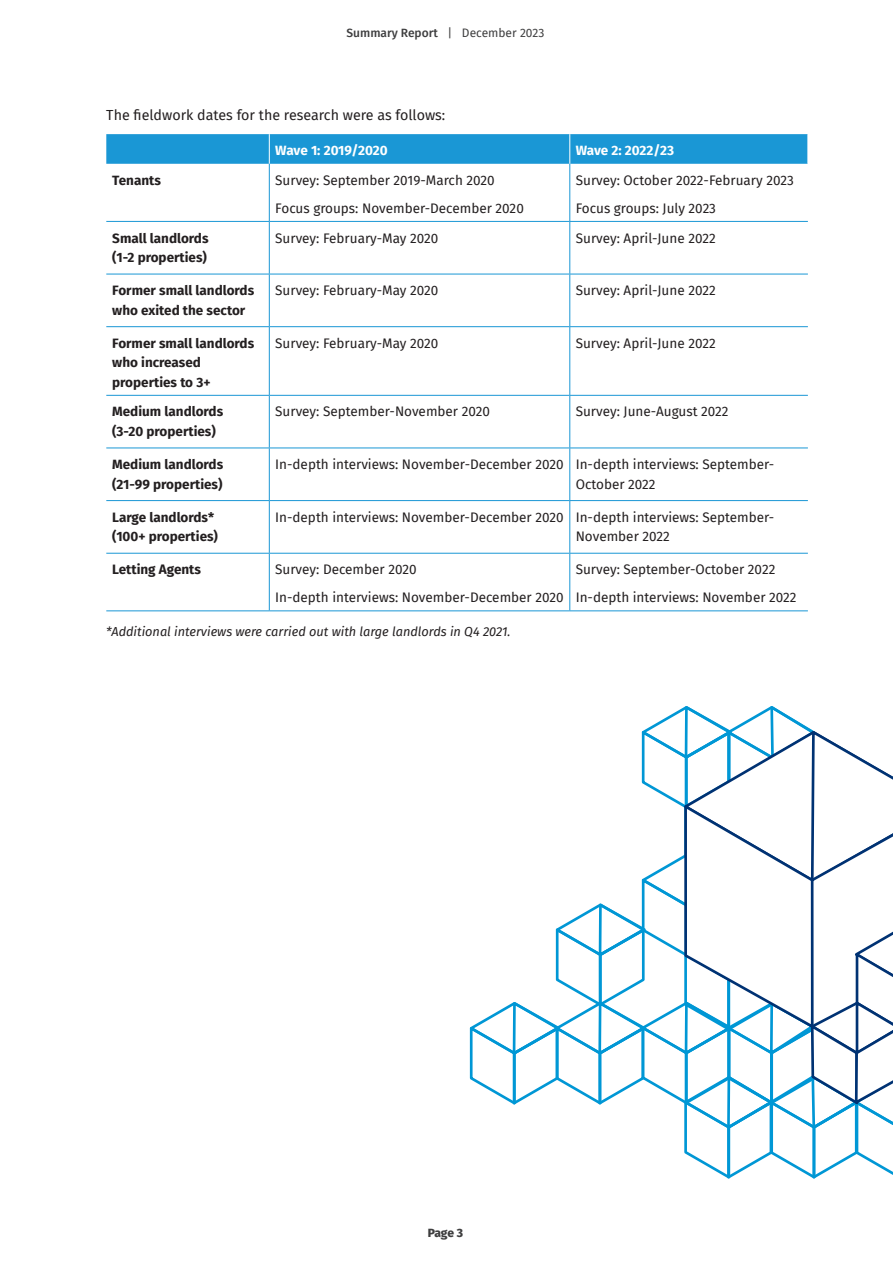
<style>
.page{position:relative;width:893px;height:1263px;background:#fff}
.page>*{position:absolute;margin:0;border:0;box-sizing:border-box;transform-origin:0 0}
.t1{font:14.25px "Fira Sans";color:#231f20}
.t2{font:13.5px/28px "Fira Sans";color:#231f20}
.t3{font:700 13.5px/19.5px "Fira Sans";color:#231f20}
.t4{font:700 13.5px "Fira Sans";letter-spacing:-.01em;color:#fff}
.t5{font:italic 12.75px "Fira Sans";color:#231f20}
.t6{font:500 12px "Fira Sans";color:#3e3e3f}
.t7{font:800 12px "Fira Sans";color:#3e3e3f}
.s1{font-weight:400}
</style>
<div class="page">
<svg style="left:106px;top:134px;width:701px;height:30px;background:#1c98d5"></svg>
<hr style="left:269px;top:134px;width:1px;height:30px;background:#fff">
<hr style="left:569px;top:134px;width:1px;height:30px;background:#fff">
<hr style="left:269px;top:164px;width:1px;height:57px;background:#1a97d5">
<hr style="left:569px;top:164px;width:1px;height:57px;background:#1a97d5">
<hr style="left:106px;top:221px;width:163px;height:1px;background:#1a97d5">
<hr style="left:269px;top:221px;width:301px;height:1px;background:#1a97d5">
<hr style="left:269px;top:222px;width:1px;height:52px;background:#1a97d5">
<hr style="left:570px;top:221px;width:238px;height:1px;background:#1a97d5">
<hr style="left:569px;top:222px;width:1px;height:52px;background:#1a97d5">
<hr style="left:106px;top:274px;width:163px;height:1px;background:#1a97d5">
<hr style="left:269px;top:274px;width:301px;height:1px;background:#1a97d5">
<hr style="left:269px;top:274px;width:1px;height:52px;background:#1a97d5">
<hr style="left:570px;top:274px;width:238px;height:1px;background:#1a97d5">
<hr style="left:569px;top:274px;width:1px;height:52px;background:#1a97d5">
<hr style="left:106px;top:326px;width:163px;height:1px;background:#1a97d5">
<hr style="left:269px;top:326px;width:301px;height:1px;background:#1a97d5">
<hr style="left:269px;top:327px;width:1px;height:68px;background:#1a97d5">
<hr style="left:570px;top:326px;width:238px;height:1px;background:#1a97d5">
<hr style="left:569px;top:327px;width:1px;height:68px;background:#1a97d5">
<hr style="left:106px;top:395px;width:163px;height:1px;background:#1a97d5">
<hr style="left:269px;top:395px;width:301px;height:1px;background:#1a97d5">
<hr style="left:269px;top:396px;width:1px;height:52px;background:#1a97d5">
<hr style="left:570px;top:395px;width:238px;height:1px;background:#1a97d5">
<hr style="left:569px;top:396px;width:1px;height:52px;background:#1a97d5">
<hr style="left:106px;top:448px;width:163px;height:1px;background:#1a97d5">
<hr style="left:269px;top:448px;width:301px;height:1px;background:#1a97d5">
<hr style="left:269px;top:448px;width:1px;height:52px;background:#1a97d5">
<hr style="left:570px;top:448px;width:238px;height:1px;background:#1a97d5">
<hr style="left:569px;top:448px;width:1px;height:52px;background:#1a97d5">
<hr style="left:106px;top:500px;width:163px;height:1px;background:#1a97d5">
<hr style="left:269px;top:500px;width:301px;height:1px;background:#1a97d5">
<hr style="left:269px;top:501px;width:1px;height:52px;background:#1a97d5">
<hr style="left:570px;top:500px;width:238px;height:1px;background:#1a97d5">
<hr style="left:569px;top:501px;width:1px;height:52px;background:#1a97d5">
<hr style="left:106px;top:553px;width:163px;height:1px;background:#1a97d5">
<hr style="left:269px;top:553px;width:301px;height:1px;background:#1a97d5">
<hr style="left:269px;top:554px;width:1px;height:56px;background:#1a97d5">
<hr style="left:570px;top:553px;width:238px;height:1px;background:#1a97d5">
<hr style="left:569px;top:554px;width:1px;height:56px;background:#1a97d5">
<hr style="left:106px;top:610px;width:163px;height:1px;background:#1a97d5">
<hr style="left:269px;top:610px;width:301px;height:1px;background:#1a97d5">
<hr style="left:570px;top:610px;width:238px;height:1px;background:#1a97d5">
<svg style="left:470px;top:706px;width:423px;height:472px"></svg>
<p class="t6" style="left:346px;top:23px;width:199px">Summary Report <span class="s1">| December 2023</span></p>
<p class="t1" style="left:106px;top:104px;width:340px">The fieldwork dates for the research were as follows:</p>
<p class="t4" style="left:275px;top:139px;width:114px">Wave 1: 2019/2020</p>
<p class="t4" style="left:576px;top:139px;width:100px">Wave 2: 2022/23</p>
<p class="t3" style="left:112px;top:169px;width:50px">Tenants</p>
<p class="t2" style="left:275px;top:166px;width:250px">Survey: September 2019-March 2020<br>Focus groups: November-December 2020</p>
<p class="t2" style="left:576px;top:166px;width:219px">Survey: October 2022-February 2023<br>Focus groups: July 2023</p>
<p class="t3" style="left:112px;top:227px;width:98px">Small landlords (1-2 properties)</p>
<p class="t2" style="left:275px;top:223px;width:165px">Survey: February-May 2020</p>
<p class="t2" style="left:576px;top:223px;width:141px">Survey: April-June 2022</p>
<p class="t3" style="left:112px;top:280px;width:143px">Former small landlords who exited the sector</p>
<p class="t2" style="left:275px;top:276px;width:165px">Survey: February-May 2020</p>
<p class="t2" style="left:576px;top:276px;width:141px">Survey: April-June 2022</p>
<p class="t3" style="left:112px;top:332px;width:143px">Former small landlords who increased properties to 3+</p>
<p class="t2" style="left:275px;top:329px;width:165px">Survey: February-May 2020</p>
<p class="t2" style="left:576px;top:329px;width:141px">Survey: April-June 2022</p>
<p class="t3" style="left:112px;top:401px;width:112px">Medium landlords (3-20 properties)</p>
<p class="t2" style="left:275px;top:397px;width:216px">Survey: September-November 2020</p>
<p class="t2" style="left:576px;top:397px;width:154px">Survey: June-August 2022</p>
<p class="t3" style="left:112px;top:454px;width:112px">Medium landlords (21-99 properties)</p>
<p class="t2" style="left:576px;top:454px;width:200px;line-height:19.5px;text-indent:-300px">In-depth interviews: November-December 2020 In-depth interviews: September-<br>October 2022</p>
<p class="t3" style="left:112px;top:506px;width:107px">Large landlords* (100+ properties)</p>
<p class="t2" style="left:576px;top:507px;width:200px;line-height:19.5px;text-indent:-300px">In-depth interviews: November-December 2020 In-depth interviews: September-<br>November 2022</p>
<p class="t3" style="left:112px;top:559px;width:90px">Letting Agents</p>
<p class="t2" style="left:275px;top:555px;width:290px">Survey: December 2020<br>In-depth interviews: November-December 2020</p>
<p class="t2" style="left:576px;top:555px;width:222px">Survey: September-October 2022<br>In-depth interviews: November 2022</p>
<p class="t5" style="left:106px;top:622px;width:406px">*Additional interviews were carried out with large landlords in Q4 2021.</p>
<p class="t7" style="left:428px;top:1222px;width:37px">Page 3</p>
</div>
